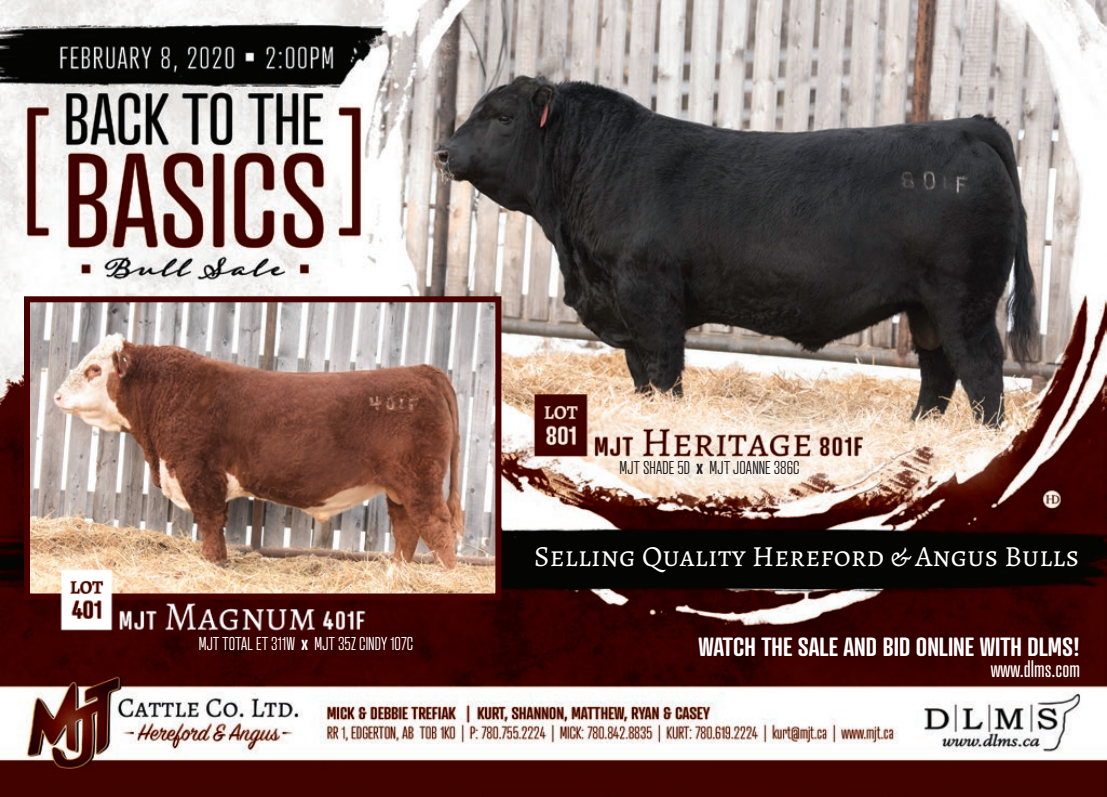
<style>
.page{position:relative;width:1107px;height:797px;background:#fff}
.page>*{position:absolute;margin:0;border:0;box-sizing:border-box;transform-origin:0 0}
.t1{font:29.25px "Alegreya SC";letter-spacing:.01em;color:#fff}
.t2{font:600 25.5px "Atrament";color:#fff}
.t3{font:21px "Atrament";color:#fff}
.t4{font:300 18px "Atrament";letter-spacing:.01em;color:#fff}
.t5{font:300 18px "Atrament";color:#231f20}
.s1{font-weight:700}
</style>
<div class="page">
<img style="left:0;top:0;width:1107px;height:796px">
<img style="left:31px;top:303px;width:463px;height:289px">
<div style="left:24px;top:296px;width:477px;height:303px;border:6px solid #470000"></div>
<img style="left:53px;top:556px;width:349px;height:89px">
<p class="t4" style="left:199px;top:633px;width:216px">MJT TOTAL ET 311W <span class="s1">x</span> MJT 35Z CINDY 107C</p>
<p class="t5" style="left:619px;top:456px;width:182px">MJT SHADE 5D <span class="s1">x</span> MJT JOANNE 386C</p>
<p class="t1" style="left:534px;top:538px;width:547px">Selling Quality Hereford &amp; Angus Bulls</p>
<p class="t2" style="left:698px;top:631px;width:383px">WATCH THE SALE AND BID ONLINE WITH DLMS!</p>
<p class="t3" style="left:991px;top:656px;width:91px">www.dlms.com</p>
</div>
